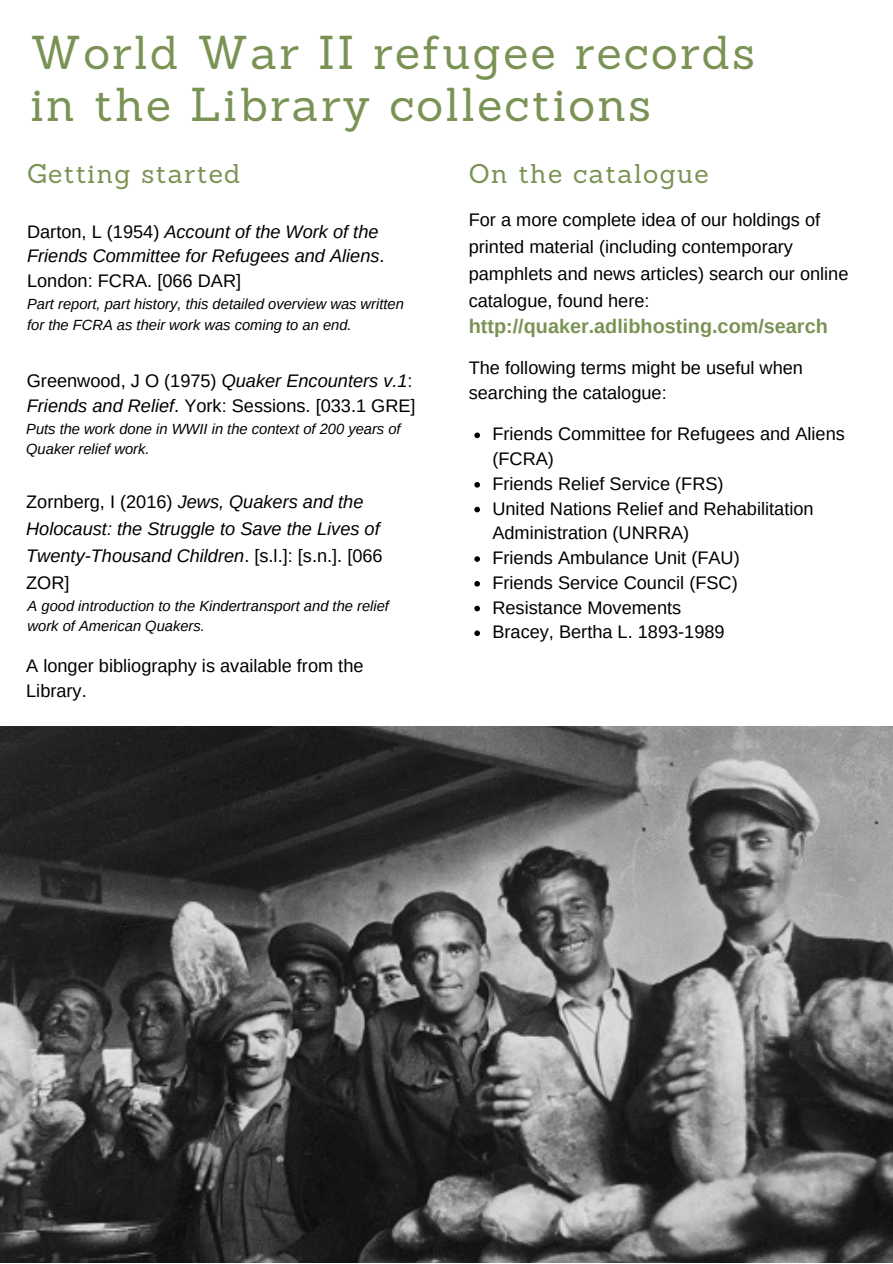
<style>
.page{position:relative;width:893px;height:1264px;background:#fff}
.page>*{position:absolute;margin:0;border:0;box-sizing:border-box;transform-origin:0 0}
.t1{font:46.35px/51.8px "Sanchez";letter-spacing:.05em;color:#7a9354}
.t2{font:26.4px "Sanchez";letter-spacing:.05em;color:#7a9354}
.t3{font:700 19.8px "Arimo";color:#7a9354}
.t4{font:18.15px/24.8px "Arimo";color:#000}
.t5{font:italic 18.15px/27px "Arimo";color:#000}
.t6{font:italic 14.7px/20.2px "Arimo";color:#000}
.s1{font-style:normal}
.s2{font-style:italic}
</style>
<div class="page">
<svg style="left:474px;top:432px;width:6px;height:6px"></svg>
<svg style="left:474px;top:482px;width:6px;height:5px"></svg>
<svg style="left:474px;top:507px;width:6px;height:5px"></svg>
<svg style="left:474px;top:556px;width:6px;height:6px"></svg>
<svg style="left:474px;top:581px;width:6px;height:5px"></svg>
<svg style="left:474px;top:605px;width:6px;height:6px"></svg>
<svg style="left:474px;top:630px;width:6px;height:6px"></svg>
<img style="left:0;top:726px;width:892px;height:536px">
<h1 class="t1" style="left:30px;top:27px;width:726px">World War II refugee records in the Library collections</h1>
<h2 class="t2" style="left:27px;top:156px;width:215px">Getting started</h2>
<h2 class="t2" style="left:468px;top:156px;width:241px">On the catalogue</h2>
<p class="t5" style="left:27px;top:219px;width:359px;line-height:24.8px"><span class="s1">Darton, L (1954)</span> Account of the Work of the<br>Friends Committee for Refugees and Aliens<span class="s1">.<br>London: FCRA. [066 DAR]</span></p>
<p class="t6" style="left:27px;top:294px;width:378px">Part report, part history, this detailed overview was written for the FCRA as their work was coming to an end.</p>
<p class="t4" style="left:27px;top:368px;width:390px">Greenwood, J O (1975) <span class="s2">Quaker Encounters v.1</span>:<br><span class="s2">Friends and Relief</span>. York: Sessions. [033.1 GRE]</p>
<p class="t6" style="left:26px;top:419px;width:376px">Puts the work done in WWII in the context of 200 years of<br>Quaker relief work.</p>
<p class="t5" style="left:26px;top:488px;width:358px"><span class="s1">Zornberg, I (2016)</span> Jews, Quakers and the Holocaust: the Struggle to Save the Lives of Twenty-Thousand Children<span class="s1">. [s.l.]: [s.n.]. [066<br>ZOR]</span></p>
<p class="t6" style="left:28px;top:595px;width:363px">A good introduction to the Kindertransport and the relief work of American Quakers.</p>
<p class="t4" style="left:26px;top:653px;width:339px">A longer bibliography is available from the<br>Library.</p>
<p class="t4" style="left:468px;top:206px;width:381px;line-height:27px">For a more complete idea of our holdings of printed material (including contemporary pamphlets and news articles) search our online catalogue, found here:</p>
<p class="t3" style="left:468px;top:315px;width:360px">http://quaker.adlibhosting.com/search</p>
<p class="t4" style="left:468px;top:355px;width:336px">The following terms might be useful when searching the catalogue:</p>
<p class="t4" style="left:492px;top:422px;width:354px">Friends Committee for Refugees and Aliens (FCRA)<br>Friends Relief Service (FRS)<br>United Nations Relief and Rehabilitation<br>Administration (UNRRA)<br>Friends Ambulance Unit (FAU)<br>Friends Service Council (FSC)<br>Resistance Movements<br>Bracey, Bertha L. 1893-1989</p>
</div>
